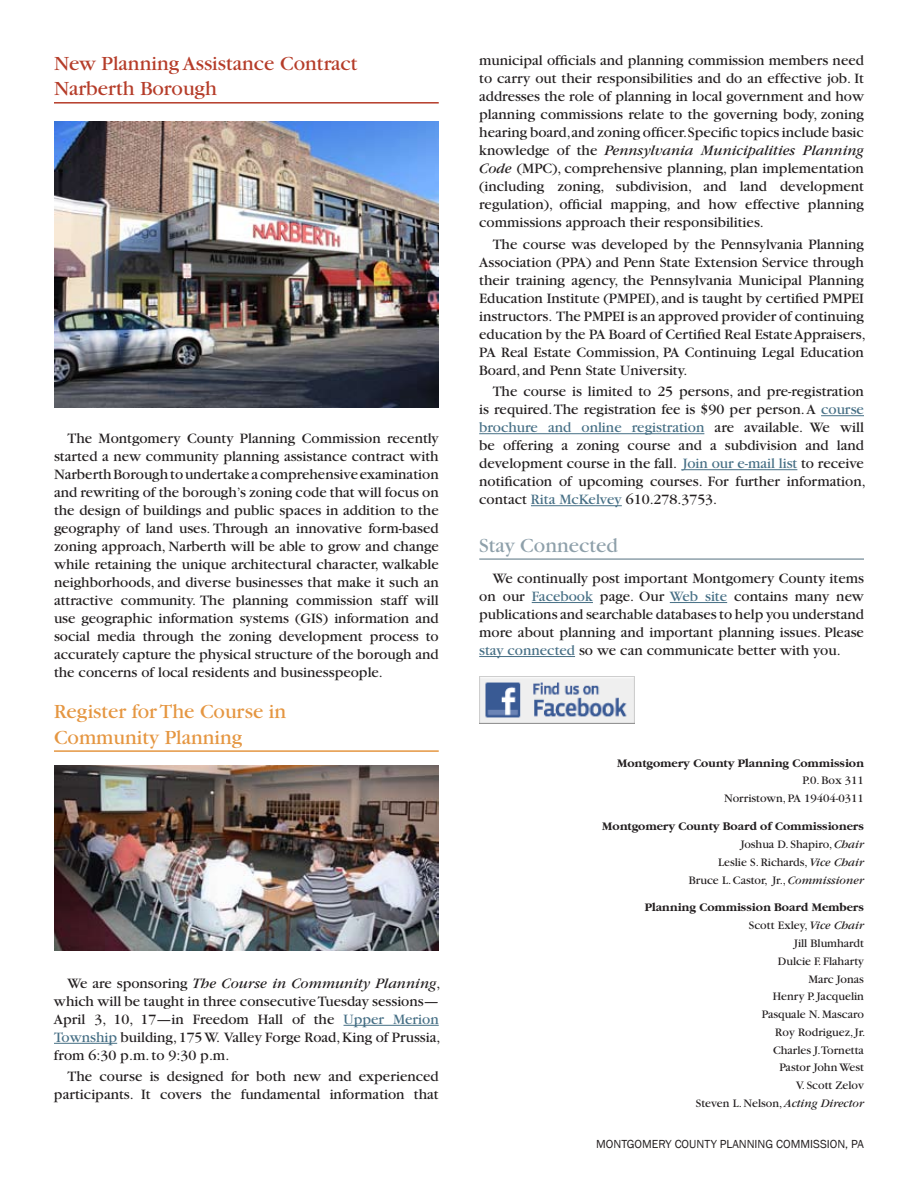
<style>
.page{position:relative;width:918px;height:1188px;background:#fff}
.page>*{position:absolute;margin:0;border:0;box-sizing:border-box;transform-origin:0 0}
.t1{font:21px/25.2px "Garamond";color:#b53c29}
.t2{font:21px/25.2px "Garamond";color:#e59641}
.t3{font:21px "Garamond";color:#8ea0aa}
.t4{font:15px/18px "Garamond";color:#231f20;text-align:justify}
.t5{font:12px/17.9px "Garamond";color:#231f20;text-align:right}
.t6{font:12px "Franklin Gothic";color:#231f20}
.t7{font:700 12px "Garamond";color:#231f20}
.s1{font-style:italic}
.s2{color:#466f85}
.s3{font-weight:700}
</style>
<div class="page">
<hr style="left:479px;top:558px;width:385px;height:2px;background:#8ea0aa">
<hr style="left:532px;top:602px;width:61px;height:1px;background:#466f85">
<hr style="left:670px;top:602px;width:57px;height:1px;background:#466f85">
<hr style="left:479px;top:656px;width:96px;height:1px;background:#466f85">
<hr style="left:54px;top:750px;width:385px;height:2px;background:#e59641">
<hr style="left:344px;top:1025px;width:95px;height:1px;background:#466f85">
<hr style="left:54px;top:1043px;width:63px;height:1px;background:#466f85">
<img style="left:54px;top:765px;width:385px;height:186px">
<img style="left:479px;top:676px;width:155px;height:48px">
<hr style="left:54px;top:102px;width:385px;height:2px;background:#b53c29">
<img style="left:54px;top:122px;width:385px;height:285px">
<hr style="left:821px;top:415px;width:43px;height:1px;background:#466f85">
<hr style="left:479px;top:433px;width:225px;height:1px;background:#466f85">
<hr style="left:683px;top:469px;width:114px;height:1px;background:#466f85">
<hr style="left:531px;top:505px;width:91px;height:1px;background:#466f85">
<h1 class="t1" style="left:54px;top:51px;width:305px">New Planning Assistance Contract<br>Narberth Borough</h1>
<p class="t4" style="left:54px;top:429px;width:386px;text-indent:14px">The Montgomery County Planning Commission recently started a new community planning assistance contract with Narberth Borough to undertake a comprehensive examination and rewriting of the borough’s zoning code that will focus on the design of buildings and public spaces in addition to the geography of land uses. Through an innovative form-based zoning approach, Narberth will be able to grow and change while retaining the unique architectural character, walkable neighborhoods, and diverse businesses that make it such an attractive community. The planning commission staff will use geographic information systems (GIS) information and social media through the zoning development process to accurately capture the physical structure of the borough and the concerns of local residents and businesspeople.</p>
<h1 class="t2" style="left:54px;top:699px;width:234px">Register for The Course in<br>Community Planning</h1>
<p class="t4" style="left:54px;top:974px;width:388px;text-indent:14px">We are sponsoring <span class="s1">The Course in Community Planning</span>, which will be taught in three consecutive Tuesday sessions— April 3, 10, 17—in Freedom Hall of the <span class="s2">Upper Merion Township</span> building, 175 W. Valley Forge Road, King of Prussia, from 6:30 p.m. to 9:30 p.m.</p>
<p class="t4" style="left:54px;top:1068px;width:386px;text-align:right">The course is designed for both new and experienced participants. It covers the fundamental information that</p>
<p class="t4" style="left:479px;top:52px;width:386px">municipal officials and planning commission members need to carry out their responsibilities and do an effective job. It addresses the role of planning in local government and how planning commissions relate to the governing body, zoning hearing board,and zoning officer.Specific topics include basic knowledge of the <span class="s1">Pennsylvania Municipalities Planning Code</span> (MPC), comprehensive planning, plan implementation (including zoning, subdivision, and land development regulation), official mapping, and how effective planning commissions approach their responsibilities.</p>
<p class="t4" style="left:479px;top:235px;width:388px;text-align:left;text-indent:14px">The course was developed by the Pennsylvania Planning Association (PPA) and Penn State Extension Service through their training agency, the Pennsylvania Municipal Planning Education Institute (PMPEI), and is taught by certified PMPEI instructors. The PMPEI is an approved provider of continuing education by the PA Board of Certified Real Estate Appraisers, PA Real Estate Commission, PA Continuing Legal Education Board, and Penn State University.</p>
<p class="t4" style="left:479px;top:383px;width:388px;text-align:left;text-indent:14px">The course is limited to 25 persons, and pre-registration is required. The registration fee is $90 per person. A <span class="s2">course brochure and online registration</span> are available. We will be offering a zoning course and a subdivision and land development course in the fall. <span class="s2">Join our e-mail list</span> to receive notification of upcoming courses. For further information, contact <span class="s2">Rita McKelvey</span> 610.278.3753.</p>
<h1 class="t3" style="left:479px;top:534px;width:140px">Stay Connected</h1>
<p class="t4" style="left:479px;top:570px;width:386px;text-indent:14px">We continually post important Montgomery County items on our <span class="s2">Facebook</span> page. Our <span class="s2">Web site</span> contains many new publications and searchable databases to help you understand more about planning and important planning issues. Please <span class="s2">stay connected</span> so we can communicate better with you.</p>
<p class="t7" style="left:617px;top:757px;width:248px">Montgomery County Planning Commission</p>
<p class="t5" style="left:724px;top:772px;width:141px">P.0. Box 311<br>Norristown, PA 19404-0311</p>
<p class="t5" style="left:602px;top:818px;width:263px"><span class="s3">Montgomery County Board of Commissioners </span>Joshua D. Shapiro, <span class="s1">Chair<br></span>Leslie S. Richards, <span class="s1">Vice Chair<br></span>Bruce L. Castor, Jr., <span class="s1">Commissioner</span></p>
<p class="t5" style="left:645px;top:899px;width:222px"><span class="s3">Planning Commission Board Members<br></span>Scott Exley, <span class="s1">Vice Chair<br></span>Jill Blumhardt<br>Dulcie F. Flaharty<br>Marc Jonas<br>Henry P. Jacquelin<br>Pasquale N. Mascaro<br>Roy Rodriguez, Jr.<br>Charles J.Tornetta<br>Pastor John West<br>V. Scott Zelov<br>Steven L. Nelson, <span class="s1">Acting Director</span></p>
<p class="t6" style="left:596px;top:1136px;width:269px">MONTGOM ERY COUNTY PLANNING COMM ISSION, PA</p>
</div>
